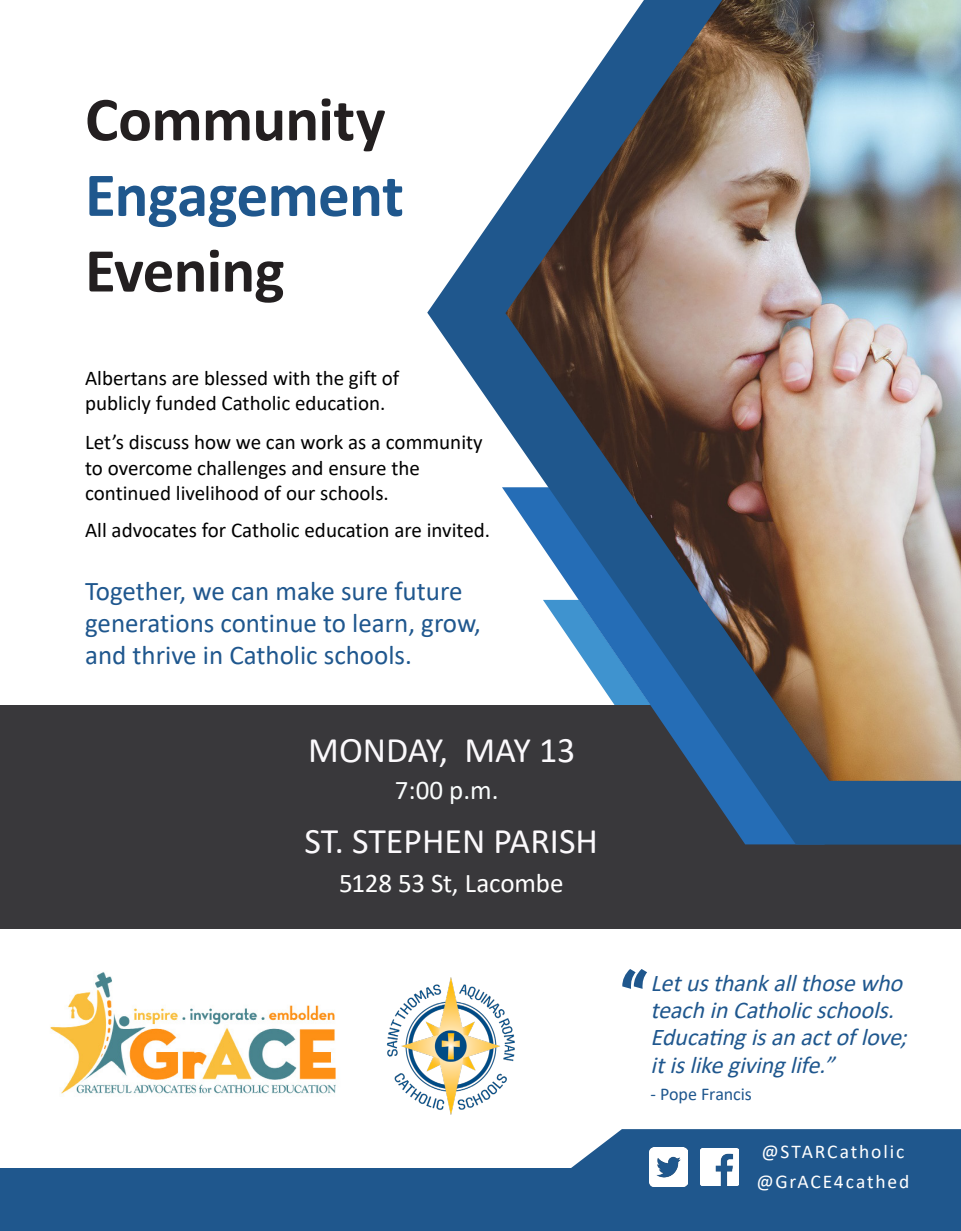
<style>
.page{position:relative;width:961px;height:1231px;background:#fff}
.page>*{position:absolute;margin:0;border:0;box-sizing:border-box;transform-origin:0 0}
.BIG_Title{font:700 63px/75.6px "Calibri";letter-spacing:-.01em;color:#231f20}
.Table_Symbol_MC3{font:36px "Calibri";color:#fbf9fc}
.Table_Symbol_MC3-2{font:27px/32.4px "Calibri";color:#1f578e}
.Box1_Text_White{font:27px "Calibri";letter-spacing:-.01em;color:#fff}
.Table_Symbol_MC3-3{font:27px "Calibri";color:#f9fcfc}
.Box1_Text_White-2{font:italic 24px/27px "Calibri";color:#1f578e}
.Table_Symbol_MC3-4{font:21px/25.2px "Calibri";color:#000}
.URL{font:19.5px "Calibri";letter-spacing:.095em;color:#fff}
.Box1_Text_White-3{font:18px "Calibri";letter-spacing:-.005em;color:#1f578e}
.s1{color:#1f578d}
</style>
<div class="page">
<div style="left:0;top:705px;width:961px;height:223px;background:#39383b"></div>
<svg style="left:427px;top:200px;width:534px;height:644px"></svg>
<div style="left:0;top:1168px;width:961px;height:63px;background:#1f578d"></div>
<svg style="left:571px;top:1129px;width:390px;height:58px"></svg>
<img style="left:505px;top:0;width:456px;height:781px">
<img style="left:50px;top:972px;width:286px;height:122px">
<img style="left:387px;top:977px;width:128px;height:137px">
<svg style="left:622px;top:969px;width:25px;height:19px"></svg>
<img style="left:700px;top:1148px;width:38px;height:37px">
<img style="left:649px;top:1147px;width:38px;height:39px">
<p class="BIG_Title" style="left:85px;top:81px;width:320px">Community<br><span class="s1">Engagement<br></span>Evening</p>
<p class="Table_Symbol_MC3-4" style="left:85px;top:364px;width:316px">Albertans are blessed with the gift of publicly funded Catholic education.</p>
<p class="Table_Symbol_MC3-4" style="left:85px;top:429px;width:399px">Let’s discuss how we can work as a community to overcome challenges and ensure the</p>
<p class="Table_Symbol_MC3-4" style="left:85px;top:480px;width:305px">continued livelihood of our schools.</p>
<p class="Table_Symbol_MC3-4" style="left:85px;top:517px;width:406px">All advocates for Catholic education are invited.</p>
<p class="Table_Symbol_MC3-2" style="left:85px;top:573px;width:397px">Together, we can make sure future generations continue to learn, grow, and thrive in Catholic schools.</p>
<p class="Table_Symbol_MC3" style="left:308px;top:725px;width:269px">MONDAY, MAY 13</p>
<p class="Table_Symbol_MC3-3" style="left:395px;top:771px;width:105px">7:00 p.m.</p>
<p class="Table_Symbol_MC3" style="left:304px;top:816px;width:295px">ST. STEPHEN PARISH</p>
<p class="Box1_Text_White" style="left:339px;top:864px;width:226px">5128 53 St, Lacombe</p>
<p class="Box1_Text_White-2" style="left:650px;top:969px;width:265px">Letusthankallthosewho teachinCatholicschools.<br>Educatingisanactoflove; itislikegivinglife.”</p>
<p class="Box1_Text_White-3" style="left:650px;top:1081px;width:103px">- Pope Francis</p>
<p class="URL" style="left:761px;top:1138px;width:144px">@STARCatholic</p>
<p class="URL" style="left:756px;top:1168px;width:154px">@GrACE4cathed</p>
</div>
